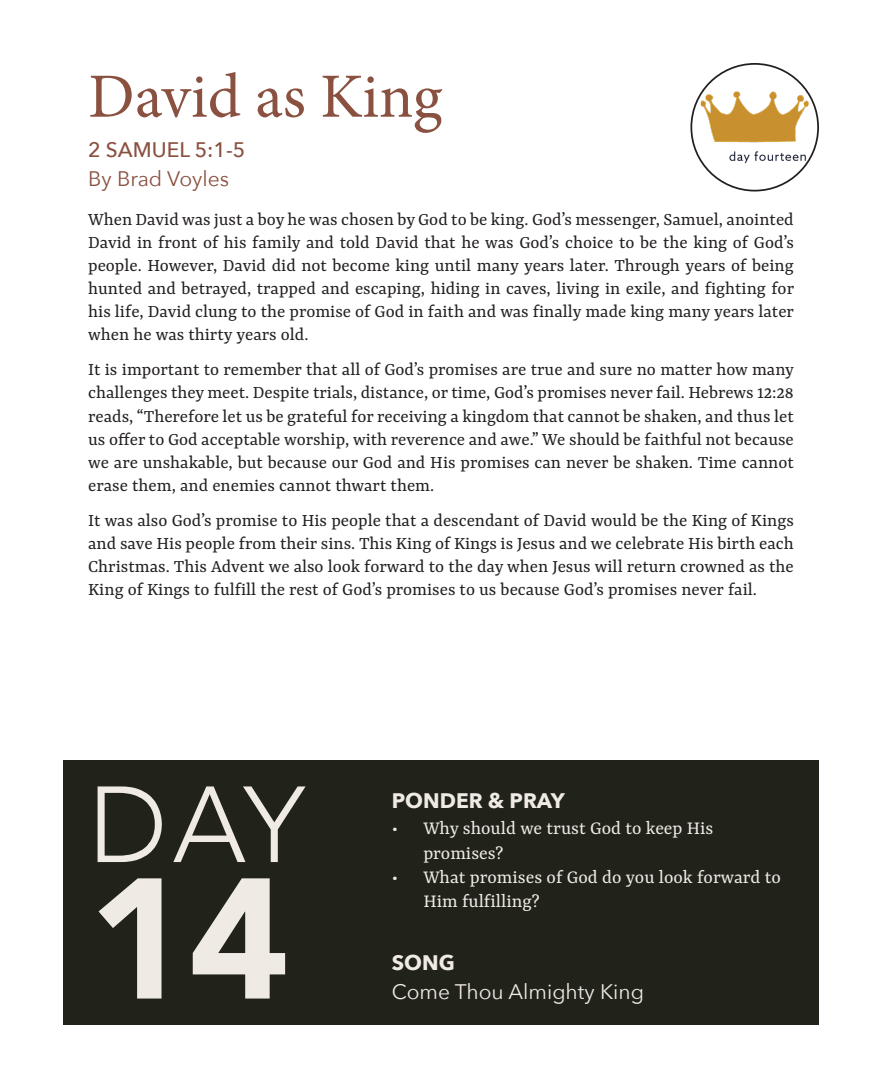
<style>
.page{position:relative;width:882px;height:1071px;background:#fff}
.page>*{position:absolute;margin:0;border:0;box-sizing:border-box;transform-origin:0 0}
.t1{font:900 169.75px "Avenir";color:#f0eae5}
.t2{font:300 106.75px "Avenir";color:#f0eae5}
.t3{font:63px "Minion Pro";color:#8a5040}
.t4{font:21px "Avenir Next";color:#f0eae5}
.t5{font:700 21px "Avenir Next";color:#f0eae5}
.t6{font:500 21px "Avenir Next";color:#8a5040}
.t7{font:21px "Avenir Next";color:#8a5040}
.t8{font:20.12px/24.2px "Yrsa";color:#f0eae5}
.t9{font:19.25px/23.1px "Yrsa";color:#231f20;text-align:justify}
</style>
<div class="page">
<div style="left:63px;top:760px;width:756px;height:264px;background:#21231a"></div>
<img style="left:701px;top:91px;width:108px;height:72px">
<p class="t3" style="left:88px;top:54px;width:356px">David as King</p>
<p class="t6" style="left:88px;top:132px;width:159px">2 SAMUEL 5:1-5</p>
<p class="t7" style="left:88px;top:161px;width:142px">By Brad Voyles</p>
<p class="t9" style="left:88px;top:209px;width:707px">When David was just a boy he was chosen by God to be king. God’s messenger, Samuel, anointed David in front of his family and told David that he was God’s choice to be the king of God’s people. However, David did not become king until many years later. Through years of being hunted and betrayed, trapped and escaping, hiding in caves, living in exile, and fighting for his life, David clung to the promise of God in faith and was finally made king many years later when he was thirty years old.</p>
<p class="t9" style="left:88px;top:359px;width:707px">It is important to remember that all of God’s promises are true and sure no matter how many challenges they meet. Despite trials, distance, or time, God’s promises never fail. Hebrews 12:28 reads, “Therefore let us be grateful for receiving a kingdom that cannot be shaken, and thus let us offer to God acceptable worship, with reverence and awe.” We should be faithful not because we are unshakable, but because our God and His promises can never be shaken. Time cannot erase them, and enemies cannot thwart them.</p>
<p class="t9" style="left:88px;top:510px;width:707px">It was also God’s promise to His people that a descendant of David would be the King of Kings and save His people from their sins. This King of Kings is Jesus and we celebrate His birth each Christmas. This Advent we also look forward to the day when Jesus will return crowned as the King of Kings to fulfill the rest of God’s promises to us because God’s promises never fail.</p>
<p class="t2" style="left:88px;top:762px;width:218px">DAY</p>
<p class="t1" style="left:88px;top:794px;width:202px">14</p>
<p class="t5" style="left:392px;top:782px;width:175px">PONDER &amp; PRAY</p>
<p class="t8" style="left:423px;top:817px;width:292px;text-indent:-32px">• Why should we trust God to keep His promises?</p>
<p class="t8" style="left:423px;top:866px;width:359px;text-indent:-32px">• What promises of God do you look forward to<br>Him fulfilling?</p>
<p class="t5" style="left:392px;top:944px;width:65px">SONG</p>
<p class="t4" style="left:392px;top:974px;width:254px">Come Thou Almighty King</p>
</div>
